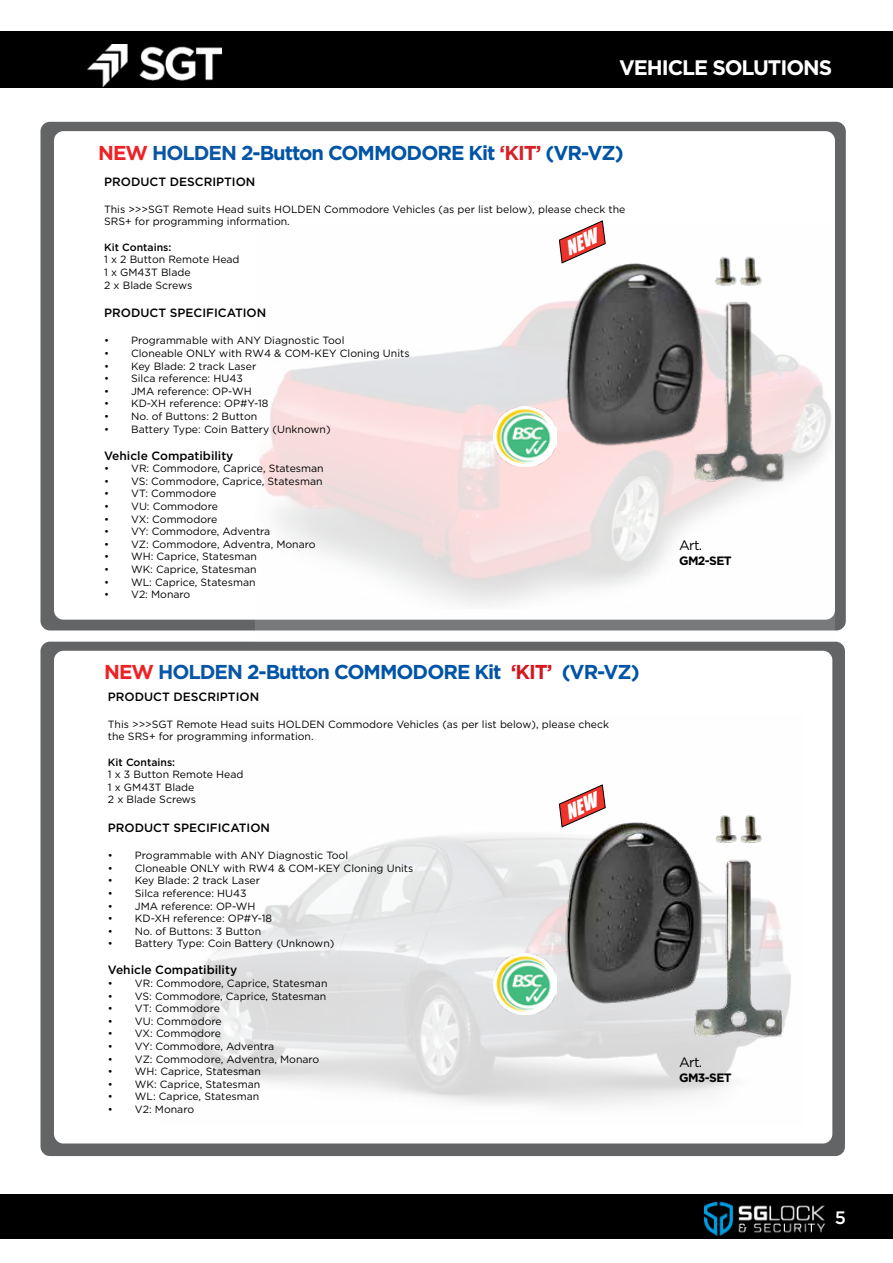
<style>
.page{position:relative;width:893px;height:1263px;background:#fff}
.page>*{position:absolute;margin:0;border:0;box-sizing:border-box;transform-origin:0 0}
.t1{font:700 21px "Gotham";letter-spacing:-.05em;color:#fff}
.t2{font:700 20.1px "Gotham";letter-spacing:-.05em;color:#0054a6}
.t3{font:500 18px "Gotham";color:#fff}
.t4{font:13.65px "Gotham";letter-spacing:-.05em;color:#000}
.t5{font:700 12.15px "Gotham";letter-spacing:-.05em;color:#000}
.t6{font:500 12px "Gotham";color:#000}
.t7{font:10.5px/12.6px "Gotham";color:#000}
.t8{font:500 10.5px "Gotham";color:#000}
.s1{color:#ed2224}
.s2{color:#0856a4}
.s3{color:#d2232b}
.s4{color:#d51820}
</style>
<div class="page">
<div style="left:41px;top:122px;width:805px;height:508px;background:#636466;border-radius:9px"></div>
<div style="left:0;top:31px;width:893px;height:57px;background:#000"></div>
<div style="left:0;top:1194px;width:893px;height:45px;background:#000"></div>
<div style="left:54px;top:131px;width:781px;height:489px;background:#fff;border-radius:9px"></div>
<div style="left:41px;top:642px;width:804px;height:514px;background:#636466;border-radius:9px"></div>
<img style="left:256px;top:240px;width:579px;height:402px">
<div style="left:54px;top:651px;width:778px;height:492px;background:#fff;border-radius:9px"></div>
<img style="left:87px;top:45px;width:134px;height:41px">
<img style="left:191px;top:804px;width:547px;height:302px">
<img style="left:556px;top:808px;width:235px;height:239px">
<img style="left:494px;top:406px;width:58px;height:61px">
<img style="left:552px;top:248px;width:243px;height:243px">
<img style="left:494px;top:954px;width:62px;height:60px">
<img style="left:704px;top:1203px;width:120px;height:32px">
<svg style="left:559px;top:220px;width:47px;height:44px"></svg>
<svg style="left:559px;top:784px;width:47px;height:44px"></svg>
<h1 class="t1" style="left:619px;top:54px;width:215px">VEHICLE SOLUTIONS</h1>
<h2 class="t2" style="left:98px;top:140px;width:527px"><span class="s1">NEW</span> <span class="s2">HOLDEN</span> 2-Button COMMODORE Kit <span class="s3">‘KIT’</span> (VR-VZ)</h2>
<p class="t6" style="left:104px;top:174px;width:153px">PRODUCT DESCRIPTION</p>
<p class="t7" style="left:104px;top:203px;width:523px">This &gt;&gt;&gt;SGT Remote Head suits HOLDEN Commodore Vehicles (as per list below), please check the<br>SRS+ for programming information.</p>
<p class="t8" style="left:104px;top:240px;width:69px">Kit Contains:</p>
<p class="t7" style="left:104px;top:253px;width:137px">1 x 2 Button Remote Head<br>1 x GM43T Blade<br>2 x Blade Screws</p>
<p class="t6" style="left:104px;top:305px;width:164px">PRODUCT SPECIFICATION</p>
<p class="t7" style="left:104px;top:334px;width:242px">• Programmable with ANY Diagnostic Tool</p>
<p class="t7" style="left:104px;top:347px;width:307px">• Cloneable ONLY with RW4 &amp; COM-KEY Cloning Units</p>
<p class="t7" style="left:104px;top:359px;width:154px">• Key Blade: 2 track Laser</p>
<p class="t7" style="left:104px;top:372px;width:140px">• Silca reference: HU43</p>
<p class="t7" style="left:104px;top:384px;width:149px">• JMA reference: OP-WH</p>
<p class="t7" style="left:104px;top:397px;width:166px">• KD-XH reference: OP#Y-18</p>
<p class="t7" style="left:104px;top:410px;width:155px">• No. of Buttons: 2 Button</p>
<p class="t7" style="left:104px;top:422px;width:228px">• Battery Type: Coin Battery (Unknown)</p>
<p class="t6" style="left:104px;top:447px;width:131px">Vehicle Compatibility</p>
<p class="t7" style="left:104px;top:462px;width:221px">• VR: Commodore, Caprice, Statesman</p>
<p class="t7" style="left:104px;top:474px;width:220px">• VS: Commodore, Caprice, Statesman</p>
<p class="t7" style="left:104px;top:487px;width:114px">• VT: Commodore</p>
<p class="t7" style="left:104px;top:500px;width:115px">• VU: Commodore</p>
<p class="t7" style="left:104px;top:512px;width:115px">• VX: Commodore</p>
<p class="t7" style="left:104px;top:525px;width:168px">• VY: Commodore, Adventra</p>
<p class="t7" style="left:104px;top:537px;width:213px">• VZ: Commodore, Adventra, Monaro</p>
<p class="t7" style="left:104px;top:550px;width:154px">• WH: Caprice, Statesman</p>
<p class="t7" style="left:104px;top:563px;width:154px">• WK: Caprice, Statesman</p>
<p class="t7" style="left:104px;top:575px;width:153px">• WL: Caprice, Statesman</p>
<p class="t7" style="left:104px;top:588px;width:88px">• V2: Monaro</p>
<h2 class="t2" style="left:104px;top:659px;width:537px"><span class="s1">NEW</span> <span class="s2">HOLDEN</span> 2-Button COMMODORE Kit <span class="s4">‘KIT’</span> (VR-VZ)</h2>
<p class="t6" style="left:108px;top:689px;width:153px">PRODUCT DESCRIPTION</p>
<p class="t7" style="left:108px;top:717px;width:503px">This &gt;&gt;&gt;SGT Remote Head suits HOLDEN Commodore Vehicles (as per list below), please check the SRS+ for programming information.</p>
<p class="t8" style="left:108px;top:755px;width:69px">Kit Contains:</p>
<p class="t7" style="left:108px;top:768px;width:137px">1 x 3 Button Remote Head<br>1 x GM43T Blade<br>2 x Blade Screws</p>
<p class="t6" style="left:108px;top:820px;width:164px">PRODUCT SPECIFICATION</p>
<p class="t7" style="left:108px;top:849px;width:242px">• Programmable with ANY Diagnostic Tool</p>
<p class="t7" style="left:108px;top:861px;width:307px">• Cloneable ONLY with RW4 &amp; COM-KEY Cloning Units</p>
<p class="t7" style="left:108px;top:874px;width:154px">• Key Blade: 2 track Laser</p>
<p class="t7" style="left:108px;top:887px;width:140px">• Silca reference: HU43</p>
<p class="t7" style="left:108px;top:899px;width:149px">• JMA reference: OP-WH</p>
<p class="t7" style="left:108px;top:912px;width:166px">• KD-XH reference: OP#Y-18</p>
<p class="t7" style="left:108px;top:924px;width:155px">• No. of Buttons: 3 Button</p>
<p class="t7" style="left:108px;top:937px;width:228px">• Battery Type: Coin Battery (Unknown)</p>
<p class="t6" style="left:108px;top:962px;width:131px">Vehicle Compatibility</p>
<p class="t7" style="left:108px;top:977px;width:221px">• VR: Commodore, Caprice, Statesman</p>
<p class="t7" style="left:108px;top:989px;width:220px">• VS: Commodore, Caprice, Statesman</p>
<p class="t7" style="left:108px;top:1002px;width:114px">• VT: Commodore</p>
<p class="t7" style="left:108px;top:1014px;width:115px">• VU: Commodore</p>
<p class="t7" style="left:108px;top:1027px;width:115px">• VX: Commodore</p>
<p class="t7" style="left:108px;top:1040px;width:168px">• VY: Commodore, Adventra</p>
<p class="t7" style="left:108px;top:1052px;width:213px">• VZ: Commodore, Adventra, Monaro</p>
<p class="t7" style="left:108px;top:1065px;width:154px">• WH: Caprice, Statesman</p>
<p class="t7" style="left:108px;top:1077px;width:154px">• WK: Caprice, Statesman</p>
<p class="t7" style="left:108px;top:1090px;width:153px">• WL: Caprice, Statesman</p>
<p class="t7" style="left:108px;top:1103px;width:88px">• V2: Monaro</p>
<h3 class="t4" style="left:679px;top:537px;width:25px">Art.</h3>
<p class="t5" style="left:679px;top:553px;width:54px">GM2-SET</p>
<h3 class="t4" style="left:679px;top:1053px;width:25px">Art.</h3>
<p class="t5" style="left:679px;top:1069px;width:54px">GM3-SET</p>
<h3 class="t3" style="left:835px;top:1206px;width:13px">5</h3>
</div>
